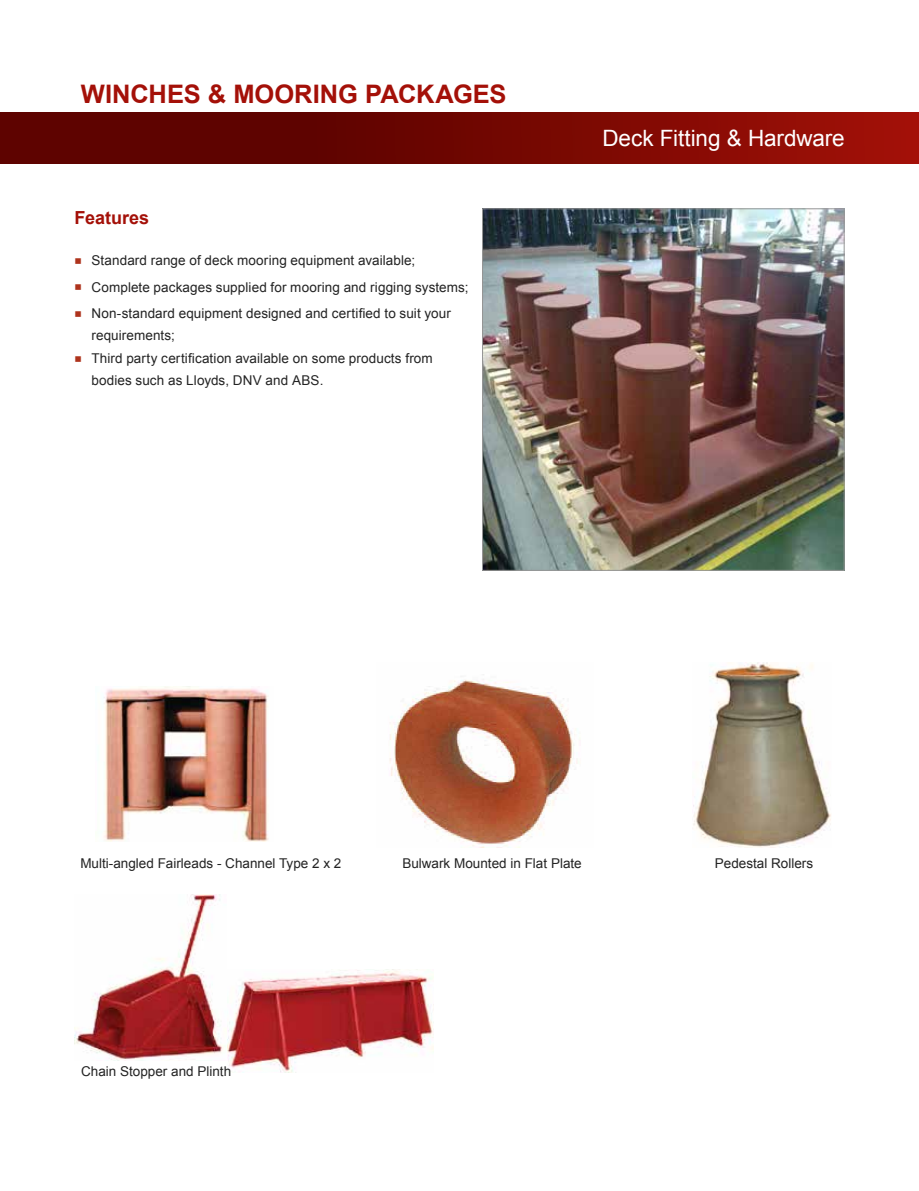
<style>
.page{position:relative;width:919px;height:1191px;background:#fff}
.page>*{position:absolute;margin:0;border:0;box-sizing:border-box;transform-origin:0 0}
.t1{font:700 25.5px "Arial";color:#a41008}
.t2{font:22.5px "Arial";letter-spacing:-.005em;color:#fff}
.t3{font:700 18px "Arial";color:#a41008}
.t4{font:13.5px/21.8px "Arial";letter-spacing:.005em;color:#232323}
.s1{font-weight:700;font-size:21px;color:#ae331c}
</style>
<div class="page">
<div style="left:0;top:113px;width:918px;height:51px;background:linear-gradient(to right,#4e0000,#9a0f06)"></div>
<img style="left:484px;top:210px;width:358px;height:359px">
<div style="left:482px;top:208px;width:362px;height:363px;border:1px solid #959595"></div>
<img style="left:389px;top:674px;width:189px;height:173px">
<img style="left:74px;top:894px;width:150px;height:166px">
<img style="left:227px;top:969px;width:206px;height:103px">
<img style="left:693px;top:663px;width:138px;height:184px">
<img style="left:104px;top:686px;width:165px;height:155px">
<h1 class="t1" style="left:81px;top:77px;width:427px">WINCHES &amp; MOORING PACKAGES</h1>
<h3 class="t3" style="left:74px;top:205px;width:76px">Features</h3>
<p class="t4" style="left:74px;top:250px;width:342px"><span class="s1">▪</span> Standard range of deck mooring equipment available;</p>
<p class="t4" style="left:74px;top:276px;width:395px"><span class="s1">▪</span> Complete packages supplied for mooring and rigging systems;</p>
<p class="t4" style="left:91px;top:303px;width:361px;text-indent:-17px"><span class="s1">▪</span> Non-standard equipment designed and certified to suit your requirements;</p>
<p class="t4" style="left:91px;top:347px;width:343px;text-indent:-17px"><span class="s1">▪</span> Third party certification available on some products from bodies such as Lloyds, DNV and ABS.</p>
<h2 class="t2" style="left:602px;top:124px;width:244px">Deck Fitting &amp; Hardware</h2>
<p class="t4" style="left:80px;top:853px;width:262px">Multi-angled Fairleads - Channel Type 2 x 2</p>
<p class="t4" style="left:714px;top:853px;width:100px">Pedestal Rollers</p>
<p class="t4" style="left:402px;top:853px;width:181px">Bulwark Mounted in Flat Plate</p>
<p class="t4" style="left:81px;top:1060px;width:152px">Chain Stopper and Plinth</p>
</div>
